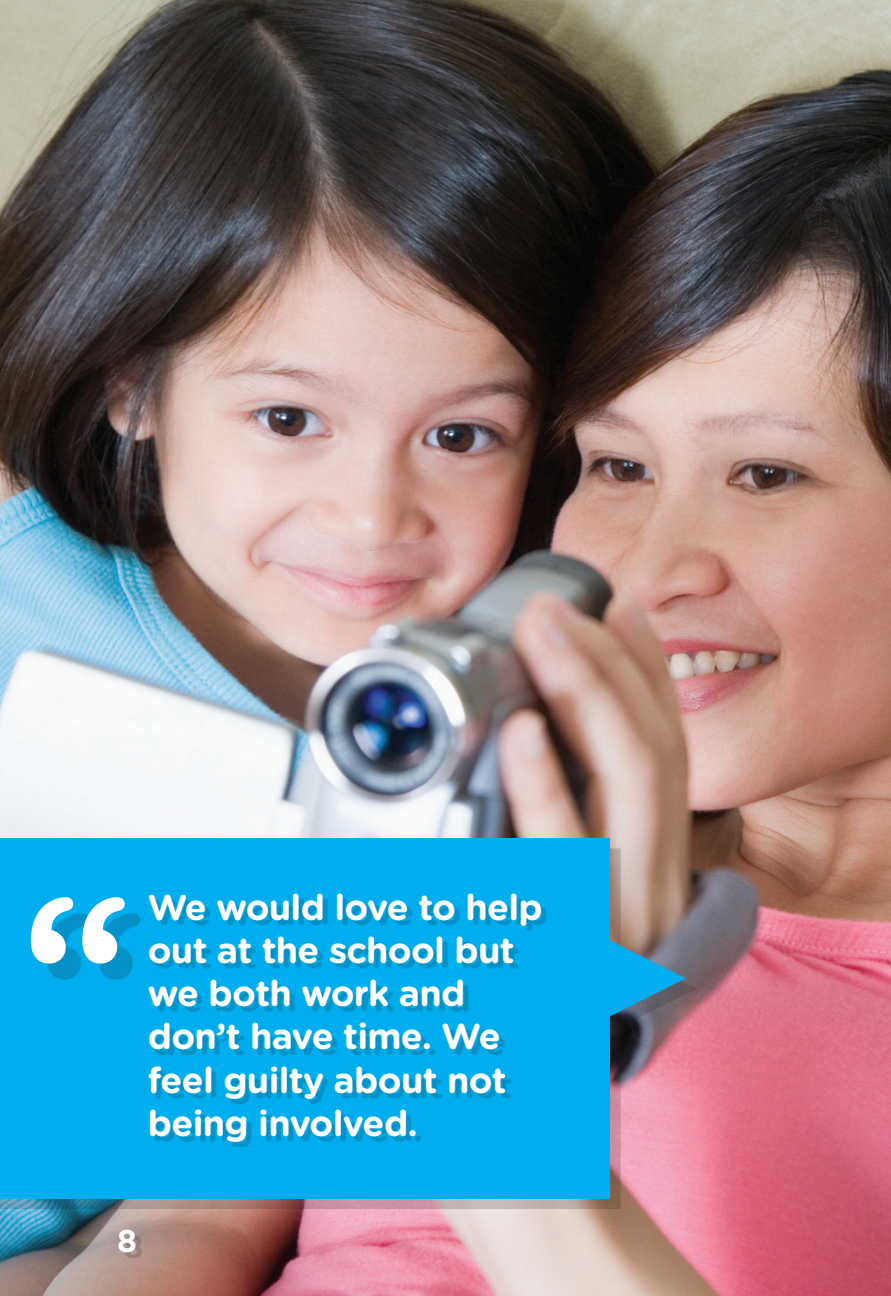
<style>
.page{position:relative;width:891px;height:1296px;background:#fff}
.page>*{position:absolute;margin:0;border:0;box-sizing:border-box;transform-origin:0 0}
.t1{font:700 202.5px "Gotham Rounded";color:#fff}
.t2{font:700 36px/43.2px "Gotham Rounded";letter-spacing:-.02em;color:#fff}
.t3{font:700 31.5px "Gotham Rounded";color:#fff}
</style>
<div class="page">
<img style="left:0;top:0;width:891px;height:1296px">
<div style="left:125px;top:1235px;width:17px;height:23px;background:#231f20;opacity:.2"></div>
<div style="left:0;top:849px;width:696px;height:360px;background:#231f20;opacity:.2"></div>
<div style="left:0;top:839px;width:610px;height:360px;background:#00aeef"></div>
<svg style="left:610px;top:866px;width:76px;height:225px;background:#7c808d"></svg>
<div style="left:47px;top:913px;width:94px;height:66px;background:#231f20;opacity:.2"></div>
<div style="left:153px;top:898px;width:393px;height:249px;background:#231f20;opacity:.2"></div>
<h1 class="t1" style="left:20px;top:820px;width:111px">“</h1>
<p class="t2" style="left:148px;top:884px;width:397px">We would love to help out at the school but we both work and don’t have time. We feel guilty about not being involved.</p>
<p class="t3" style="left:117px;top:1217px;width:21px">8</p>
</div>
